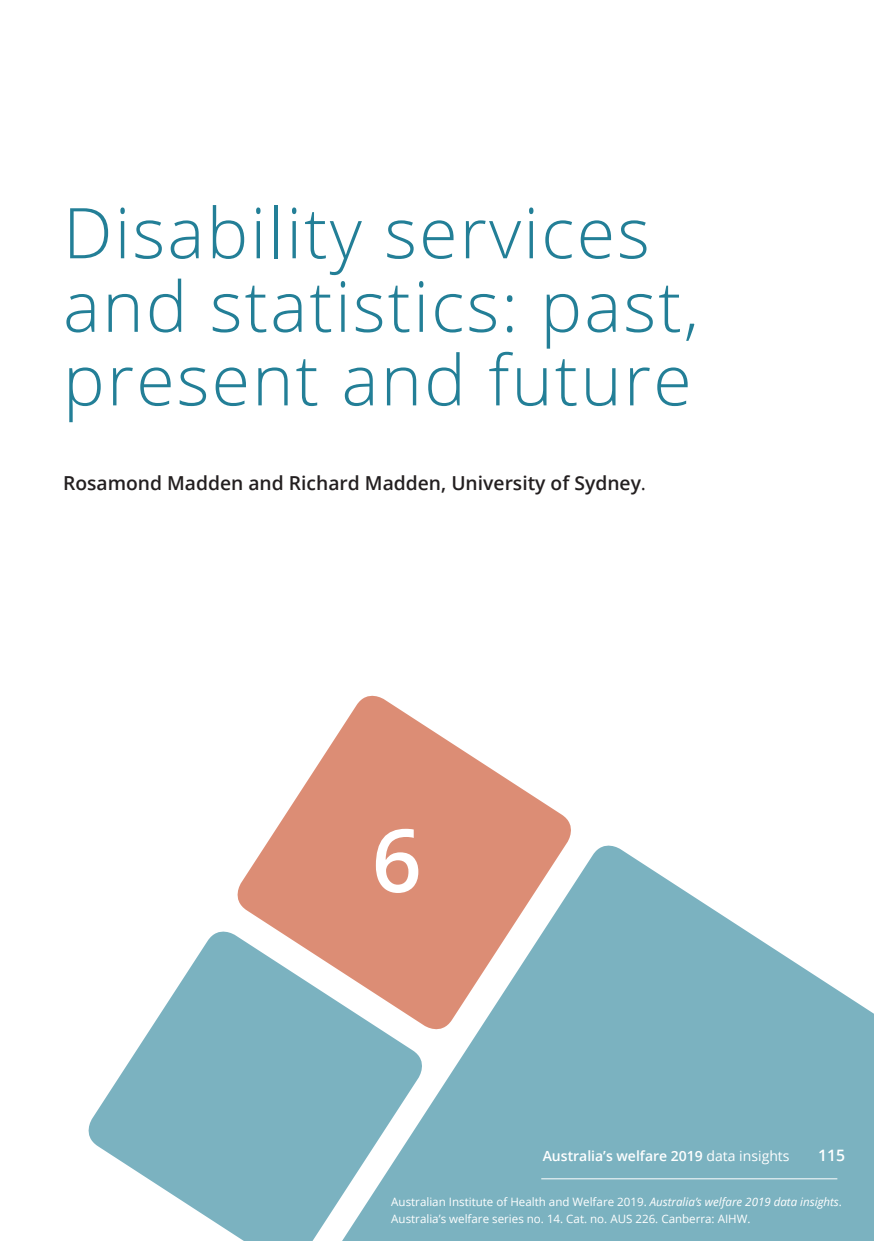
<style>
.page{position:relative;width:874px;height:1241px;background:#fff}
.page>*{position:absolute;margin:0;border:0;box-sizing:border-box;transform-origin:0 0}
.t1{font:600 87.5px "Open Sans";color:#fff}
.t2{font:300 70px/73.5px "Open Sans";letter-spacing:.03em;color:#237f97}
.Box_head{font:600 19.25px "Open Sans";color:#231f20}
.t3{font:600 15.75px "Open Sans";color:#fff}
.t4{font:600 14px "Open Sans";color:#fff}
.t5{font:11.55px/16.8px "Open Sans";color:#fff}
.s1{font-weight:400}
.s2{font-style:italic}
</style>
<div class="page">
<svg style="left:270px;top:695px;width:301px;height:143px;fill:#dc8d75"></svg>
<svg style="left:88px;top:931px;width:136px;height:297px;fill:#7bb2c0"></svg>
<svg style="left:224px;top:838px;width:649px;height:402px;fill:#7bb2c0"></svg>
<hr style="left:541px;top:1178px;width:295px;height:1px;background:#fff">
<p class="t2" style="left:63px;top:194px;width:637px">Disability services and statistics: past, present and future</p>
<p class="Box_head" style="left:63px;top:469px;width:584px">Rosamond Madden and Richard Madden, University of Sydney<span class="s1">.</span></p>
<p class="t1" style="left:371px;top:800px;width:51px">6</p>
<h3 class="t3" style="left:817px;top:1143px;width:28px">115</h3>
<p class="t4" style="left:542px;top:1145px;width:248px">Australia’s welfare 2019 <span class="s1">data insights</span></p>
<p class="t5" style="left:391px;top:1193px;width:452px">Australian Institute of Health and Welfare 2019. <span class="s2">Australia’s welfare 2019 data insights</span>.<br>Australia’s welfare series no. 14. Cat. no. AUS 226. Canberra: AIHW.</p>
</div>
